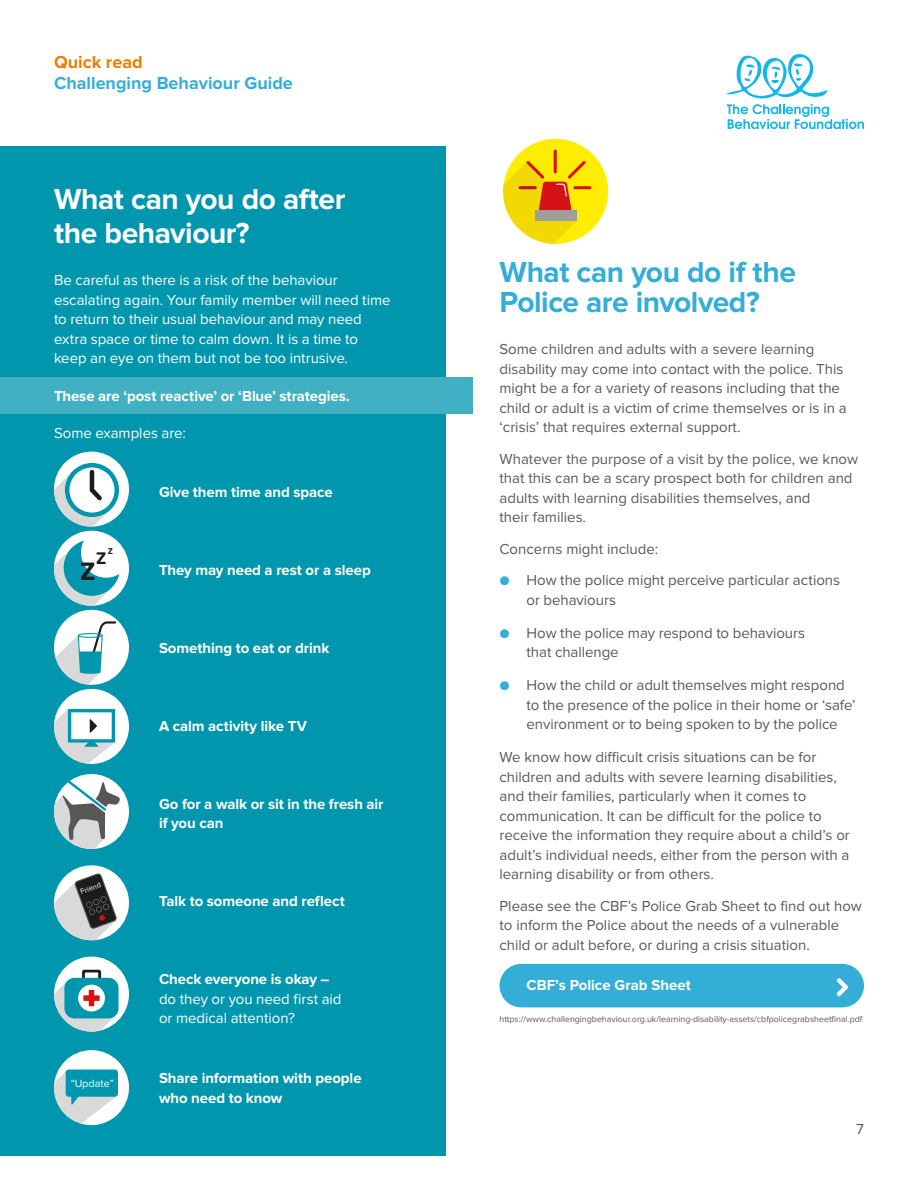
<style>
.page{position:relative;width:918px;height:1188px;background:#fff}
.page>*{position:absolute;margin:0;border:0;box-sizing:border-box;transform-origin:0 0}
.Subhead3_Indigo{font:700 30px/30px "Proxima Nova";letter-spacing:-.015em;color:#34aed6}
.Sidebar_Heading_Gree{font:700 30px/34.5px "Proxima Nova";letter-spacing:-.015em;color:#fff}
.t1{font:700 26.1px "Proxima Nova";color:#1c1c1c}
.Confidentiality{font:700 18px/21px "Proxima Nova";color:#34aed6}
.t2{font:700 17.4px "Proxima Nova";color:#1c1c1c}
.Body{font:15px/19.5px "Proxima Nova";color:#58595b}
.Sidebar_Bullet_White{font:15px/19.5px "Proxima Nova";letter-spacing:-.005em;color:#fff}
.Sidebar_Bullet_White-2{font:700 15px/19.5px "Proxima Nova";letter-spacing:-.005em;color:#fff}
.Body-2{font:700 15px "Proxima Nova";color:#fff}
.t3{font:10.95px "Proxima Nova";color:#fff}
.Body-3{font:8.85px "Proxima Nova";color:#58595b}
.t4{font:700 8.7px "Proxima Nova";color:#1c1c1c}
.t5{font:7.65px "Proxima Nova";color:#fff}
.s1{color:#ef7d00}
.s2{font-weight:700}
.s3{color:#34aed6}
</style>
<div class="page">
<svg style="left:726px;top:54px;width:138px;height:75px"></svg>
<div style="left:0;top:146px;width:446px;height:1010px;background:#0096ad"></div>
<div style="left:0;top:378px;width:472px;height:36px;background:#40b0c2"></div>
<div style="left:500px;top:964px;width:364px;height:43px;background:#34aed6;border-radius:22px"></div>
<svg style="left:837px;top:978px;width:11px;height:18px"></svg>
<div style="left:54px;top:865px;width:75px;height:75px;background:#fff;border-radius:50%"></div>
<svg style="left:54px;top:873px;width:63px;height:67px"></svg>
<div style="left:54px;top:774px;width:75px;height:75px;background:#fff;border-radius:50%"></div>
<svg style="left:54px;top:778px;width:66px;height:71px"></svg>
<div style="left:54px;top:689px;width:75px;height:75px;background:#fff;border-radius:50%"></div>
<svg style="left:54px;top:709px;width:61px;height:55px"></svg>
<div style="left:54px;top:610px;width:75px;height:75px;background:#fff;border-radius:50%"></div>
<svg style="left:55px;top:621px;width:61px;height:63px"></svg>
<div style="left:54px;top:531px;width:75px;height:75px;background:#fff;border-radius:50%"></div>
<svg style="left:54px;top:541px;width:65px;height:65px"></svg>
<div style="left:54px;top:452px;width:75px;height:75px;background:#fff;border-radius:50%"></div>
<svg style="left:54px;top:463px;width:65px;height:63px"></svg>
<div style="left:54px;top:957px;width:75px;height:75px;background:#fff;border-radius:50%"></div>
<div style="left:64px;top:978px;width:55px;height:40px;background:#0096ad;border-radius:10px"></div>
<svg style="left:54px;top:970px;width:62px;height:62px"></svg>
<div style="left:503px;top:139px;width:105px;height:105px;background:#ffed00;border-radius:50%"></div>
<hr style="left:554px;top:150px;width:3px;height:23px;background:#d61217;border-radius:2px">
<hr style="left:573px;top:186px;width:18px;height:3px;background:#d61217;border-radius:2px">
<svg style="left:503px;top:161px;width:83px;height:83px"></svg>
<div style="left:54px;top:1050px;width:75px;height:75px;background:#fff;border-radius:50%"></div>
<svg style="left:66px;top:1070px;width:52px;height:27px"></svg>
<svg style="left:54px;top:1070px;width:63px;height:54px"></svg>
<p class="Confidentiality" style="left:54px;top:52px;width:240px"><span class="s1">Quick read<br></span>Challenging Behaviour Guide</p>
<p class="Sidebar_Heading_Gree" style="left:54px;top:182px;width:293px">What can you do after the behaviour?</p>
<p class="Sidebar_Bullet_White" style="left:54px;top:271px;width:338px">Be careful as there is a risk of the behaviour escalating again. Your family member will need time to return to their usual behaviour and may need extra space or time to calm down. It is a time to keep an eye on them but not be too intrusive.</p>
<p class="Sidebar_Bullet_White-2" style="left:54px;top:386px;width:297px">These are ‘post reactive’ or ‘Blue’ strategies.</p>
<p class="Sidebar_Bullet_White" style="left:54px;top:424px;width:133px">Some examples are:</p>
<p class="t4" style="left:108px;top:546px;width:7px">Z</p>
<p class="t2" style="left:96px;top:549px;width:12px">Z</p>
<h2 class="t1" style="left:80px;top:556px;width:17px">Z</h2>
<p class="t5" style="left:79px;top:888px;width:23px;rotate:-20deg">Friend</p>
<p class="t3" style="left:71px;top:1077px;width:45px">“Update”</p>
<p class="Sidebar_Bullet_White-2" style="left:159px;top:482px;width:175px">Give them time and space</p>
<p class="Sidebar_Bullet_White-2" style="left:159px;top:560px;width:213px">They may need a rest or a sleep</p>
<p class="Sidebar_Bullet_White-2" style="left:159px;top:638px;width:172px">Something to eat or drink</p>
<p class="Sidebar_Bullet_White-2" style="left:159px;top:716px;width:149px">A calm activity like TV</p>
<p class="Sidebar_Bullet_White-2" style="left:159px;top:794px;width:226px">Go for a walk or sit in the fresh air if you can</p>
<p class="Sidebar_Bullet_White-2" style="left:159px;top:892px;width:187px">Talk to someone and reflect</p>
<p class="Sidebar_Bullet_White" style="left:159px;top:970px;width:184px"><span class="s2">Check everyone is okay – </span>do they or you need first aid or medical attention?</p>
<p class="Sidebar_Bullet_White-2" style="left:159px;top:1069px;width:204px">Share information with people who need to know</p>
<p class="Subhead3_Indigo" style="left:500px;top:258px;width:298px">What can you do if the<br>Police are involved?</p>
<p class="Body" style="left:500px;top:340px;width:349px">Some children and adults with a severe learning disability may come into contact with the police. This might be a for a variety of reasons including that the child or adult is a victim of crime themselves or is in a ‘crisis’ that requires external support.</p>
<p class="Body" style="left:500px;top:449px;width:360px">Whatever the purpose of a visit by the police, we know that this can be a scary prospect both for children and adults with learning disabilities themselves, and<br>their families.</p>
<p class="Body" style="left:500px;top:539px;width:160px">Concerns might include:</p>
<p class="Body" style="left:526px;top:571px;width:315px;text-indent:-27px"><span class="s3">●</span> How the police might perceive particular actions or behaviours</p>
<p class="Body" style="left:526px;top:623px;width:280px;text-indent:-27px"><span class="s3">●</span> How the police may respond to behaviours that challenge</p>
<p class="Body" style="left:526px;top:676px;width:331px;text-indent:-27px"><span class="s3">●</span> How the child or adult themselves might respond to the presence of the police in their home or ‘safe’ environment or to being spoken to by the police</p>
<p class="Body" style="left:500px;top:748px;width:352px">We know how difficult crisis situations can be for children and adults with severe learning disabilities, and their families, particularly when it comes to communication. It can be difficult for the police to receive the information they require about a child’s or adult’s individual needs, either from the person with a learning disability or from others.</p>
<p class="Body" style="left:500px;top:896px;width:364px">Please see the CBF’s Police Grab Sheet to find out how to inform the Police about the needs of a vulnerable child or adult before, or during a crisis situation.</p>
<p class="Body-2" style="left:526px;top:976px;width:166px">CBF’s Police Grab Sheet</p>
<p class="Body-3" style="left:500px;top:1014px;width:364px">https://www.challengingbehaviour.org.uk/learning-disability-assets/cbfpolicegrabsheetfinal.pdf</p>
<p class="Body" style="left:856px;top:1119px;width:9px">7</p>
</div>
